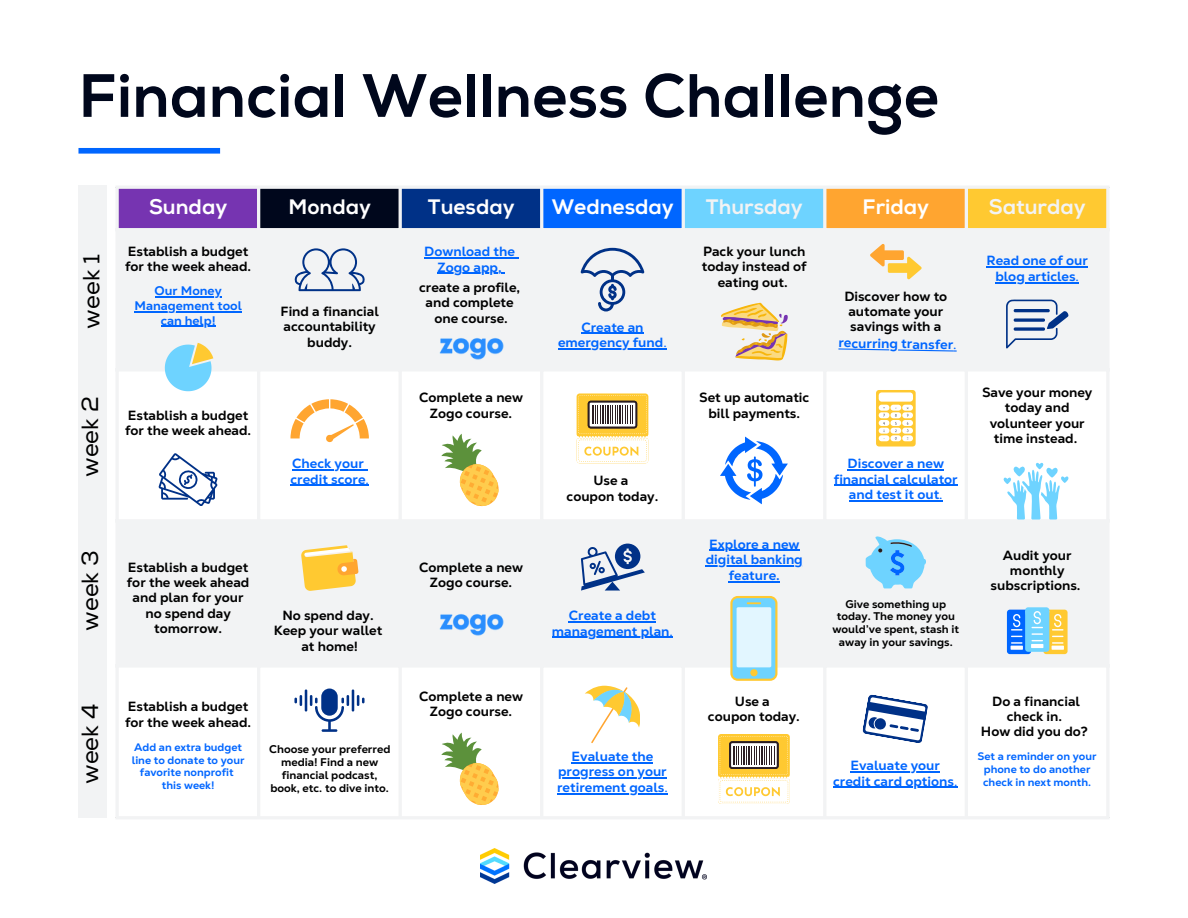
<style>
.page{position:relative;width:1188px;height:918px;background:#fff}
.page>*{position:absolute;margin:0;border:0;box-sizing:border-box;transform-origin:0 0}
.t1{font:800 61.05px "Nexa";color:#00071c}
.t2{font:23.4px "Nexa";color:#000}
.t3{font:800 21px "Nexa";color:#fff}
.t4{font:800 21px "Nexa";color:#f2f3f4}
.t5{font:800 20.85px "Nexa";color:#fff}
.t6{font:800 13.35px/15.3px "Nexa Text";color:#000;text-align:center}
.t7{font:800 13.35px/15.6px "Nexa Text";color:#06f;text-align:center}
.t8{font:800 12.45px "Nexa Text";color:#06f}
.t9{font:800 11.1px/12.9px "Nexa Text";color:#000;text-align:center}
.t10{font:800 10.8px/12.6px "Nexa Text";color:#06f;text-align:center}
.s1{font-weight:400}
</style>
<div class="page">
<div style="left:78px;top:148px;width:142px;height:6px;background:#06f"></div>
<div style="left:117px;top:187px;width:142px;height:43px;background:#7634b1"></div>
<div style="left:258px;top:187px;width:142px;height:43px;background:#00071c"></div>
<div style="left:400px;top:187px;width:142px;height:43px;background:#003187"></div>
<div style="left:541px;top:187px;width:143px;height:43px;background:#06f"></div>
<div style="left:683px;top:187px;width:142px;height:43px;background:#6ed3ff"></div>
<div style="left:825px;top:187px;width:142px;height:43px;background:#ffa530"></div>
<div style="left:966px;top:187px;width:142px;height:43px;background:#ffc931"></div>
<svg style="left:119px;top:231px;width:987px;height:433px;fill:#f2f3f4"></svg>
<hr style="left:115px;top:189px;width:4px;height:627px;background:#f2f3f4">
<hr style="left:257px;top:189px;width:3px;height:627px;background:#f2f3f4">
<hr style="left:399px;top:189px;width:3px;height:627px;background:#f2f3f4">
<hr style="left:540px;top:189px;width:3px;height:627px;background:#f2f3f4">
<hr style="left:682px;top:189px;width:3px;height:627px;background:#f2f3f4">
<hr style="left:823px;top:189px;width:3px;height:627px;background:#f2f3f4">
<hr style="left:965px;top:189px;width:3px;height:627px;background:#f2f3f4">
<hr style="left:1106px;top:189px;width:4px;height:627px;background:#f2f3f4">
<hr style="left:115px;top:186px;width:995px;height:3px;background:#f2f3f4">
<hr style="left:115px;top:228px;width:995px;height:3px;background:#f2f3f4">
<hr style="left:115px;top:368px;width:995px;height:3px;background:#f2f3f4">
<hr style="left:115px;top:519px;width:995px;height:4px;background:#f2f3f4">
<hr style="left:115px;top:664px;width:995px;height:4px;background:#f2f3f4">
<hr style="left:115px;top:816px;width:995px;height:3px;background:#f2f3f4">
<svg style="left:165px;top:343px;width:48px;height:48px"></svg>
<svg style="left:159px;top:453px;width:59px;height:53px"></svg>
<svg style="left:294px;top:248px;width:71px;height:43px"></svg>
<svg style="left:290px;top:399px;width:79px;height:44px"></svg>
<svg style="left:301px;top:545px;width:57px;height:46px"></svg>
<div style="left:321px;top:689px;width:17px;height:27px;background:#003187;border-radius:8px"></div>
<hr style="left:352px;top:689px;width:2px;height:23px;background:#003187">
<svg style="left:357px;top:695px;width:7px;height:11px"></svg>
<svg style="left:310px;top:695px;width:39px;height:37px"></svg>
<hr style="left:305px;top:689px;width:2px;height:23px;background:#003187">
<svg style="left:294px;top:695px;width:8px;height:11px"></svg>
<img style="left:438px;top:337px;width:66px;height:23px">
<svg style="left:441px;top:434px;width:60px;height:75px"></svg>
<img style="left:438px;top:613px;width:66px;height:23px">
<svg style="left:441px;top:733px;width:58px;height:72px"></svg>
<svg style="left:581px;top:248px;width:63px;height:63px"></svg>
<svg style="left:577px;top:393px;width:71px;height:70px"></svg>
<svg style="left:585px;top:686px;width:55px;height:57px"></svg>
<svg style="left:721px;top:303px;width:67px;height:57px"></svg>
<svg style="left:720px;top:437px;width:68px;height:67px"></svg>
<svg style="left:581px;top:544px;width:64px;height:47px"></svg>
<svg style="left:730px;top:596px;width:47px;height:84px;background:#c0e4e3"></svg>
<svg style="left:718px;top:734px;width:72px;height:70px"></svg>
<svg style="left:870px;top:244px;width:52px;height:35px"></svg>
<svg style="left:876px;top:390px;width:39px;height:56px"></svg>
<svg style="left:866px;top:536px;width:60px;height:52px"></svg>
<svg style="left:862px;top:694px;width:66px;height:49px"></svg>
<svg style="left:1006px;top:300px;width:62px;height:48px"></svg>
<svg style="left:1003px;top:462px;width:65px;height:57px"></svg>
<div style="left:78px;top:186px;width:29px;height:632px;background:#f2f3f4"></div>
<img style="left:481px;top:849px;width:226px;height:35px">
<div style="left:1025px;top:607px;width:24px;height:45px;background:#6ed3ff;border-radius:3px"></div>
<svg style="left:1007px;top:610px;width:61px;height:44px"></svg>
<hr style="left:155px;top:296px;width:67px;height:2px;background:#06f">
<hr style="left:134px;top:311px;width:108px;height:1px;background:#06f">
<hr style="left:161px;top:326px;width:55px;height:1px;background:#06f">
<hr style="left:292px;top:469px;width:72px;height:1px;background:#06f">
<hr style="left:290px;top:485px;width:76px;height:1px;background:#06f">
<hr style="left:424px;top:257px;width:91px;height:1px;background:#06f">
<hr style="left:438px;top:273px;width:60px;height:1px;background:#06f">
<hr style="left:581px;top:333px;width:63px;height:1px;background:#06f">
<hr style="left:558px;top:348px;width:105px;height:1px;background:#06f">
<hr style="left:569px;top:621px;width:87px;height:1px;background:#06f">
<hr style="left:552px;top:637px;width:118px;height:1px;background:#06f">
<hr style="left:572px;top:762px;width:81px;height:1px;background:#06f">
<hr style="left:558px;top:778px;width:109px;height:1px;background:#06f">
<hr style="left:557px;top:793px;width:107px;height:1px;background:#06f">
<hr style="left:709px;top:550px;width:90px;height:1px;background:#06f">
<hr style="left:706px;top:566px;width:97px;height:1px;background:#06f">
<hr style="left:729px;top:581px;width:51px;height:1px;background:#06f">
<svg style="left:838px;top:348px;width:119px;height:4px"></svg>
<hr style="left:848px;top:469px;width:96px;height:1px;background:#06f">
<hr style="left:834px;top:485px;width:124px;height:1px;background:#06f">
<hr style="left:849px;top:500px;width:90px;height:2px;background:#06f">
<hr style="left:851px;top:771px;width:89px;height:1px;background:#06f">
<hr style="left:833px;top:787px;width:121px;height:1px;background:#06f">
<hr style="left:986px;top:267px;width:102px;height:1px;background:#06f">
<hr style="left:995px;top:282px;width:81px;height:1px;background:#06f">
<h2 class="t1" style="left:78px;top:74px;width:862px">Financial Wellness Challenge</h2>
<h3 class="t2" style="left:83px;top:329px;width:76px;rotate:-90deg">week 1</h3>
<h4 class="t2" style="left:82px;top:477px;width:82px;rotate:-90deg">week 2</h4>
<h4 class="t2" style="left:82px;top:631px;width:82px;rotate:-90deg">week 3</h4>
<p class="t2" style="left:82px;top:784px;width:82px;rotate:-90deg">week 4</p>
<h2 class="t3" style="left:149px;top:200px;width:80px">Sunday</h2>
<h3 class="t5" style="left:288px;top:200px;width:84px">Monday</h3>
<h3 class="t5" style="left:428px;top:200px;width:88px">Tuesday</h3>
<h3 class="t3" style="left:552px;top:200px;width:124px">Wednesday</h3>
<h3 class="t4" style="left:706px;top:200px;width:98px">Thursday</h3>
<h3 class="t3" style="left:863px;top:200px;width:68px">Friday</h3>
<h3 class="t4" style="left:989px;top:200px;width:98px">Saturday</h3>
<h4 class="t6" style="left:125px;top:244px;width:128px;text-align:left">Establish a budget for the week ahead.</h4>
<p class="t8" style="left:155px;top:283px;width:68px">Our Money</p>
<p class="t8" style="left:134px;top:298px;width:109px">Management tool</p>
<h4 class="t8" style="left:161px;top:312px;width:56px">can help!</h4>
<p class="t6" style="left:125px;top:408px;width:128px;text-align:left">Establish a budget for the week ahead.</p>
<h4 class="t6" style="left:281px;top:304px;width:100px">Find a financial accountability buddy.</h4>
<p class="t7" style="left:290px;top:456px;width:80px;text-align:left">Check your credit score<span class="s1">.</span></p>
<p class="t7" style="left:424px;top:244px;width:92px">Download the</p>
<h4 class="t7" style="left:438px;top:259px;width:66px">Zogo app,</h4>
<p class="t6" style="left:419px;top:280px;width:103px">create a profile, and complete</p>
<h4 class="t6" style="left:435px;top:310px;width:75px">one course.</h4>
<p class="t6" style="left:419px;top:390px;width:106px">Complete a new<br>Zogo course.</p>
<h5 class="t6" style="left:127px;top:559px;width:124px">Establish a budget for the week ahead and plan for your no spend day tomorrow.</h5>
<p class="t6" style="left:274px;top:608px;width:110px">No spend day.<br>Keep your wallet</p>
<h5 class="t6" style="left:301px;top:638px;width:58px">at home!</h5>
<h4 class="t6" style="left:125px;top:699px;width:128px;text-align:left">Establish a budget for the week ahead.</h4>
<h4 class="t10" style="left:132px;top:741px;width:114px">Add an extra budget line to donate to your favorite nonprofit</h4>
<p class="t10" style="left:162px;top:779px;width:54px">this week!</p>
<p class="t9" style="left:269px;top:743px;width:123px">Choose your preferred media! Find a new financial podcast, book, etc. to dive into.</p>
<p class="t6" style="left:419px;top:560px;width:106px">Complete a new<br>Zogo course.</p>
<h4 class="t6" style="left:419px;top:689px;width:106px">Complete a new<br>Zogo course.</h4>
<h5 class="t7" style="left:581px;top:319px;width:64px">Create an</h5>
<p class="t7" style="left:558px;top:335px;width:110px">emergency fund<span class="s1">.</span></p>
<h5 class="t6" style="left:567px;top:473px;width:93px">Use a<br>coupon today.</h5>
<h5 class="t7" style="left:569px;top:608px;width:89px">Create a debt</h5>
<p class="t7" style="left:552px;top:623px;width:123px">management plan<span class="s1">.</span></p>
<h4 class="t7" style="left:572px;top:748px;width:83px">Evaluate the</h4>
<p class="t7" style="left:558px;top:764px;width:110px">progress on your</p>
<h4 class="t7" style="left:557px;top:780px;width:112px">retirement goals<span class="s1">.</span></h4>
<h4 class="t6" style="left:702px;top:244px;width:106px">Pack your lunch today instead of eating out.</h4>
<p class="t6" style="left:699px;top:390px;width:112px">Set up automatic bill payments.</p>
<p class="t7" style="left:709px;top:536px;width:92px">Explore a new</p>
<p class="t7" style="left:706px;top:552px;width:99px">digital banking feature.</p>
<h4 class="t6" style="left:708px;top:694px;width:93px">Use a<br>coupon today.</h4>
<p class="t6" style="left:844px;top:288px;width:105px">Discover how to automate your savings with a</p>
<p class="t7" style="left:839px;top:335px;width:120px;rotate:1deg">recurring transfer<span class="s1">.</span></p>
<h4 class="t7" style="left:834px;top:456px;width:125px">Discover a new financial calculator and test it out<span class="s1">.</span></h4>
<p class="t7" style="left:986px;top:253px;width:103px">Read one of our</p>
<h5 class="t7" style="left:995px;top:268px;width:85px">blog articles<span class="s1">.</span></h5>
<p class="t6" style="left:982px;top:385px;width:112px">Save your money today and volunteer your time instead.</p>
<p class="t9" style="left:832px;top:597px;width:128px">Give something up today. The money you would’ve spent, stash it away in your savings.</p>
<h4 class="t7" style="left:851px;top:758px;width:91px">Evaluate your</h4>
<p class="t7" style="left:833px;top:773px;width:126px">credit card options<span class="s1">.</span></p>
<h5 class="t6" style="left:991px;top:547px;width:91px">Audit your monthly subscriptions.</h5>
<h4 class="t6" style="left:981px;top:693px;width:109px">Do a financial check in.<br>How did you do?</h4>
<p class="t10" style="left:978px;top:750px;width:121px">Set a reminder on your phone to do another check in next month.</p>
</div>
